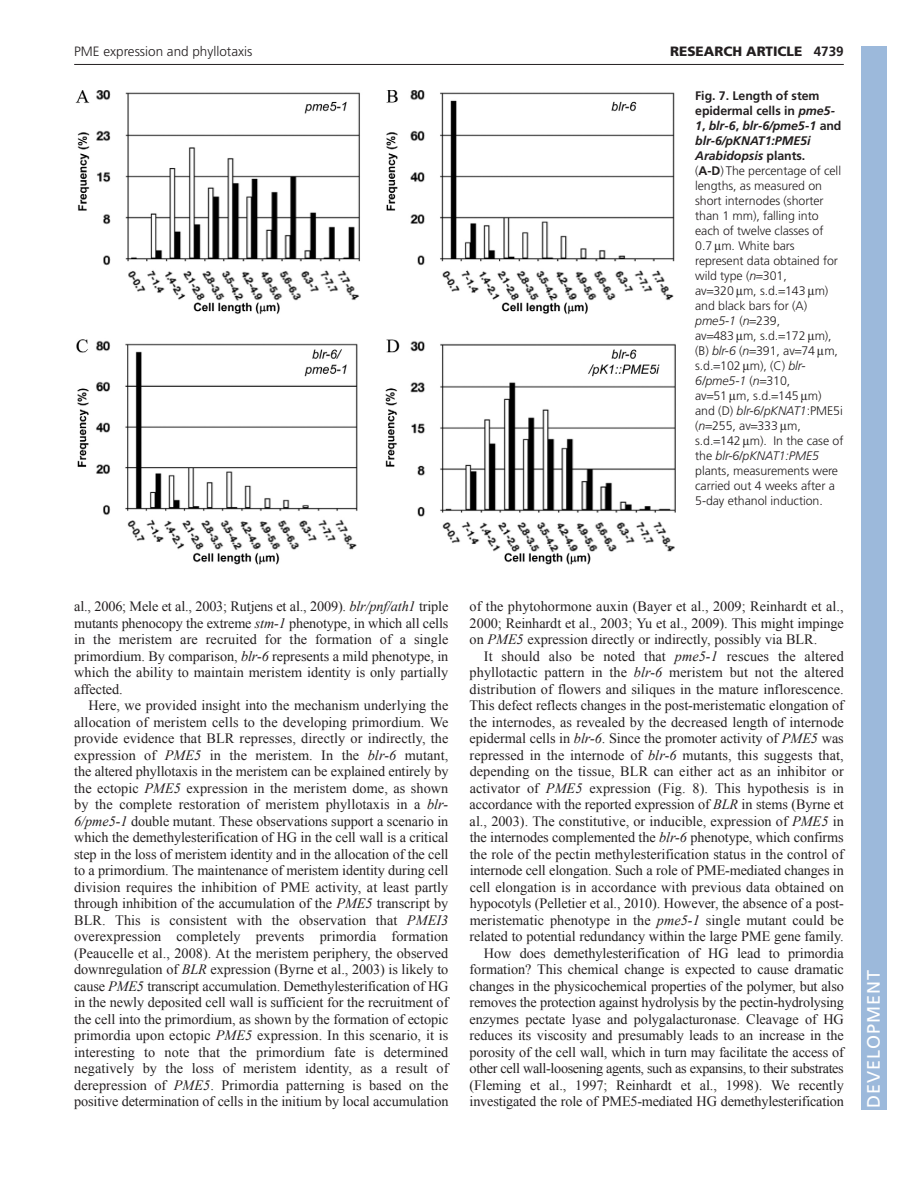
<style>
.page{position:relative;width:918px;height:1188px;background:#fff}
.page>*{position:absolute;margin:0;border:0;box-sizing:border-box;transform-origin:0 0}
.t1{font:18px "Frutiger LT Std";letter-spacing:.055em;color:#fff}
.t2{font:14.25px/16.5px "Times New Roman";letter-spacing:-.005em;color:#231f20;text-align:justify}
.t3{font:300 13.5px "Frutiger LT Std";color:#231f20}
.t4{font:900 13.5px "Frutiger LT Std";color:#231f20}
.t5{font:300 12.3px/15px "Frutiger LT Std";letter-spacing:-.005em;color:#231f20}
.s1{font-weight:700}
.s2{font-weight:700;font-style:italic}
.s3{font-style:italic}
</style>
<div class="page">
<hr style="left:74px;top:64px;width:770px;height:1px;background:#231f20">
<img style="left:75px;top:90px;width:601px;height:475px">
<div style="left:861px;top:46px;width:25px;height:1064px;background:#9cb9db"></div>
<p class="t3" style="left:74px;top:46px;width:180px">PME expression and phyllotaxis</p>
<p class="t4" style="left:670px;top:46px;width:175px">RESEARCH ARTICLE <span class="s1">4739</span></p>
<p class="t5" style="left:695px;top:89px;width:150px"><span class="s1">Fig. 7. Length of stem epidermal cells in</span> <span class="s2">pme5-<br>1</span><span class="s1">,</span> <span class="s2">blr-6</span><span class="s1">,</span> <span class="s2">blr-6/pme5-1</span> <span class="s1">and </span><span class="s2">blr-6/pKNAT1:PME5i<br>Arabidopsis</span> <span class="s1">plants.<br></span>(<span class="s1">A-D</span>) The percentage of cell lengths, as measured on short internodes (shorter than 1 mm), falling into each of twelve classes of<br>0.7 m. White bars represent data obtained for wild type (<span class="s3">n</span> 301,<br>av 320 m, s.d. 143 m) and black bars for (A) <span class="s3">pme5-1</span> (<span class="s3">n</span> 239,<br>av 483 m, s.d. 172 m), (B) <span class="s3">blr-6</span> (<span class="s3">n</span> 391, av 74 m, s.d. 102 m), (C) <span class="s3">blr-<br>6/pme5-1</span> (<span class="s3">n</span> 310,<br>av 51 m, s.d. 145 m) and (D) <span class="s3">blr-6/pKNAT1</span>:PME5i (<span class="s3">n</span> 255, av 333 m,<br>s.d. 142 m). In the case of the <span class="s3">blr-6/pKNAT1:PME5 </span>plants, measurements were carried out 4 weeks after a<br>5-day ethanol induction.</p>
<p class="t2" style="left:74px;top:598px;width:376px">al., 2006; Mele et al., 2003; Rutjens et al., 2009). <span class="s3">blr/pnf/ath1</span> triple mutants phenocopy the extreme <span class="s3">stm-1</span> phenotype, in which all cells in the meristem are recruited for the formation of a single primordium. By comparison, <span class="s3">blr-6</span> represents a mild phenotype, in which the ability to maintain meristem identity is only partially affected.</p>
<p class="t2" style="left:74px;top:697px;width:376px;text-indent:14px">Here, we provided insight into the mechanism underlying the allocation of meristem cells to the developing primordium. We provide evidence that BLR represses, directly or indirectly, the expression of <span class="s3">PME5</span> in the meristem. In the <span class="s3">blr-6</span> mutant, the altered phyllotaxis in the meristem can be explained entirely by the ectopic <span class="s3">PME5</span> expression in the meristem dome, as shown by the complete restoration of meristem phyllotaxis in a <span class="s3">blr-6/pme5-1</span> double mutant. These observations support a scenario in which the demethylesterification of HG in the cell wall is a critical step in the loss of meristem identity and in the allocation of the cell to a primordium. The maintenance of meristem identity during cell division requires the inhibition of PME activity, at least partly through inhibition of the accumulation of the <span class="s3">PME5</span> transcript by BLR. This is consistent with the observation that <span class="s3">PMEI3 </span>overexpression completely prevents primordia formation (Peaucelle et al., 2008). At the meristem periphery, the observed downregulation of <span class="s3">BLR</span> expression (Byrne et al., 2003) is likely to cause <span class="s3">PME5</span> transcript accumulation. Demethylesterification of HG in the newly deposited cell wall is sufficient for the recruitment of the cell into the primordium, as shown by the formation of ectopic primordia upon ectopic <span class="s3">PME5</span> expression. In this scenario, it is interesting to note that the primordium fate is determined negatively by the loss of meristem identity, as a result of derepression of <span class="s3">PME5</span>. Primordia patterning is based on the positive determination of cells in the initium by local accumulation</p>
<p class="t2" style="left:470px;top:598px;width:376px">of the phytohormone auxin (Bayer et al., 2009; Reinhardt et al., 2000; Reinhardt et al., 2003; Yu et al., 2009). This might impinge on <span class="s3">PME5</span> expression directly or indirectly, possibly via BLR.</p>
<p class="t2" style="left:470px;top:648px;width:376px;text-align:right">It should also be noted that <span class="s3">pme5-1</span> rescues the altered phyllotactic pattern in the <span class="s3">blr-6</span> meristem but not the altered distribution of flowers and siliques in the mature inflorescence.<br>This defect reflects changes in the post-meristematic elongation of the internodes, as revealed by the decreased length of internode epidermal cells in <span class="s3">blr-6</span>. Since the promoter activity of <span class="s3">PME5</span> was repressed in the internode of <span class="s3">blr-6</span> mutants, this suggests that, depending on the tissue, BLR can either act as an inhibitor or activator of <span class="s3">PME5</span> expression (Fig. 8). This hypothesis is in accordance with the reported expression of <span class="s3">BLR</span> in stems (Byrne et al., 2003). The constitutive, or inducible, expression of <span class="s3">PME5</span> in the internodes complemented the <span class="s3">blr-6</span> phenotype, which confirms the role of the pectin methylesterification status in the control of internode cell elongation. Such a role of PME-mediated changes in cell elongation is in accordance with previous data obtained on hypocotyls (Pelletier et al., 2010). However, the absence of a post&shy;meristematic phenotype in the <span class="s3">pme5-1</span> single mutant could be related to potential redundancy within the large PME gene family.<br>How does demethylesterification of HG lead to primordia formation? This chemical change is expected to cause dramatic changes in the physicochemical properties of the polymer, but also removes the protection against hydrolysis by the pectin-hydrolysing enzymes pectate lyase and polygalacturonase. Cleavage of HG reduces its viscosity and presumably leads to an increase in the porosity of the cell wall, which in turn may facilitate the access of other cell wall-loosening agents, such as expansins, to their substrates (Fleming et al., 1997; Reinhardt et al., 1998). We recently investigated the role of PME5-mediated HG demethylesterification</p>
<p class="t1" style="left:863px;top:1108px;width:140px;rotate:-90deg">DEVELOPMENT</p>
</div>
